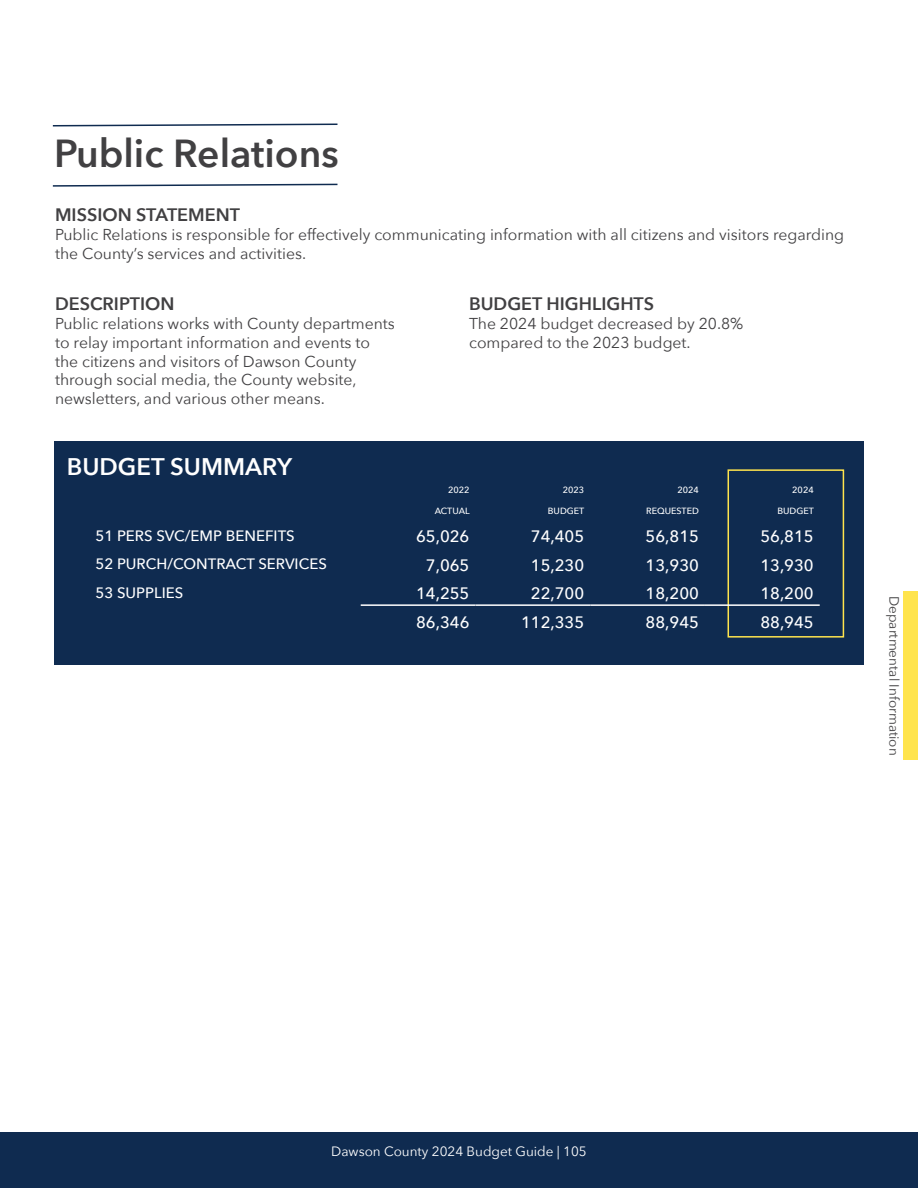
<style>
.page{position:relative;width:918px;height:1188px;background:#fff}
.page>*{position:absolute;margin:0;border:0;box-sizing:border-box;transform-origin:0 0}
.t1{font:600 39px "Avenir Next";color:#414042}
.t2{font:600 24px "Avenir Next";color:#fff}
.t3{font:600 18px "Avenir Next";color:#414042}
.t4{font:500 16.5px "Avenir Next";color:#fff}
.t5{font:15.75px/18.9px "Avenir Next";color:#414042}
.t6{font:500 15px "Avenir Next";color:#fff}
.t7{font:13.5px "Avenir Next";color:#fff}
.t8{font:13.5px "Avenir Next";color:#414042}
.t9{font:500 9px "Avenir Next";color:#fff}
</style>
<div class="page">
<div style="left:54px;top:441px;width:810px;height:224px;background:#0f2b50"></div>
<div style="left:728px;top:469px;width:116px;height:169px;border:2px solid #ffe44d"></div>
<hr style="left:361px;top:604px;width:114px;height:2px;background:#fff">
<hr style="left:475px;top:604px;width:115px;height:2px;background:#fff">
<hr style="left:590px;top:604px;width:115px;height:2px;background:#fff">
<hr style="left:705px;top:604px;width:115px;height:2px;background:#fff">
<svg style="left:52px;top:123px;width:286px;height:4px"></svg>
<svg style="left:52px;top:183px;width:286px;height:4px"></svg>
<div style="left:0;top:1132px;width:918px;height:56px;background:#0f2b50"></div>
<div style="left:903px;top:591px;width:15px;height:168px;background:#ffe44d"></div>
<h1 class="t1" style="left:54px;top:120px;width:286px">Public Relations</h1>
<p class="t3" style="left:55px;top:199px;width:187px">MISSION STATEMENT</p>
<p class="t5" style="left:55px;top:224px;width:791px">Public Relations is responsible for effectively communicating information with all citizens and visitors regarding the County’s services and activities.</p>
<p class="t3" style="left:55px;top:288px;width:121px">DESCRIPTION</p>
<p class="t5" style="left:55px;top:313px;width:341px">Public relations works with County departments to relay important information and events to the citizens and visitors of Dawson County through social media, the County website, newsletters, and various other means.</p>
<h2 class="t2" style="left:67px;top:446px;width:227px">BUDGET SUMMARY</h2>
<p class="t3" style="left:469px;top:288px;width:187px">BUDGET HIGHLIGHTS</p>
<p class="t5" style="left:469px;top:313px;width:276px">The 2024 budget decreased by 20.8% compared to the 2023 budget.</p>
<p class="t9" style="left:448px;top:482px;width:23px">2022</p>
<p class="t9" style="left:563px;top:482px;width:23px">2023</p>
<p class="t9" style="left:678px;top:482px;width:23px">2024</p>
<p class="t9" style="left:792px;top:482px;width:23px">2024</p>
<p class="t9" style="left:435px;top:503px;width:36px">ACTUAL</p>
<p class="t9" style="left:548px;top:503px;width:38px">BUDGET</p>
<p class="t9" style="left:646px;top:503px;width:54px">REQUESTED</p>
<p class="t9" style="left:777px;top:503px;width:38px">BUDGET</p>
<p class="t6" style="left:95px;top:523px;width:201px">51 PERS SVC/EMP BENEFITS</p>
<p class="t4" style="left:416px;top:522px;width:55px">65,026</p>
<p class="t4" style="left:531px;top:522px;width:55px">74,405</p>
<p class="t4" style="left:646px;top:522px;width:55px">56,815</p>
<p class="t4" style="left:760px;top:522px;width:55px">56,815</p>
<p class="t6" style="left:95px;top:551px;width:233px">52 PURCH/CONTRACT SERVICES</p>
<p class="t4" style="left:426px;top:551px;width:45px">7,065</p>
<p class="t4" style="left:531px;top:551px;width:55px">15,230</p>
<p class="t4" style="left:646px;top:551px;width:55px">13,930</p>
<p class="t4" style="left:760px;top:551px;width:55px">13,930</p>
<p class="t6" style="left:95px;top:580px;width:89px">53 SUPPLIES</p>
<p class="t4" style="left:416px;top:579px;width:55px">14,255</p>
<p class="t4" style="left:531px;top:579px;width:55px">22,700</p>
<p class="t4" style="left:646px;top:579px;width:55px">18,200</p>
<p class="t4" style="left:760px;top:579px;width:55px">18,200</p>
<p class="t4" style="left:416px;top:608px;width:55px">86,346</p>
<p class="t4" style="left:521px;top:608px;width:65px">112,335</p>
<p class="t4" style="left:646px;top:608px;width:55px">88,945</p>
<p class="t4" style="left:760px;top:608px;width:55px">88,945</p>
<p class="t8" style="left:906px;top:596px;width:161px;rotate:90deg">Departmental Information</p>
<p class="t7" style="left:331px;top:1140px;width:257px">Dawson County 2024 Budget Guide | 105</p>
</div>
